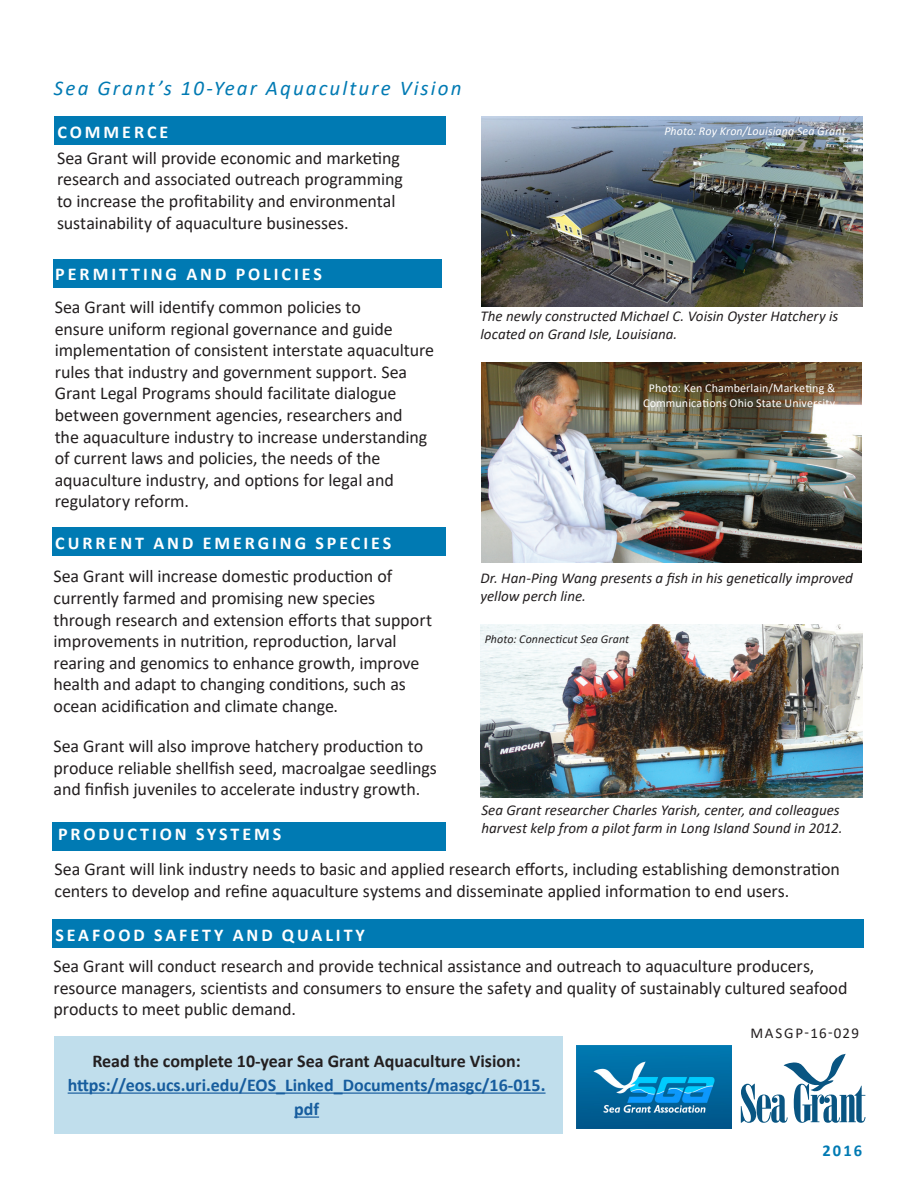
<style>
.page{position:relative;width:918px;height:1188px;background:#fff}
.page>*{position:absolute;margin:0;border:0;box-sizing:border-box;transform-origin:0 0}
.t1{font:italic 21px "Calibri";letter-spacing:.1em;color:#007ab3}
.List_Paragraph{font:18px/21.6px "Calibri";letter-spacing:-.005em;color:#231f20}
.Normal__Web{font:18px/21.6px "Calibri";letter-spacing:-.005em;color:#231f20}
.Body{font:18px/21.6px "Calibri";letter-spacing:-.005em;color:#231f20}
.t2{font:700 18px "Calibri";letter-spacing:.165em;color:#fff}
.Paragraph_Style_1{font:700 18px/24px "Calibri";color:#175d9e;text-align:center}
.t3{font:700 18px "Calibri";color:#231f20}
.t4{font:700 16.5px "Calibri";color:#007ab3}
.t5{font:italic 15px/18px "Calibri";color:#231f20}
.t6{font:15px "Calibri";letter-spacing:.12em;color:#231f20}
.t7{font:12px/14.4px "Calibri";letter-spacing:.01em;color:#fff;text-align:center}
.t8{font:italic 12px "Calibri";letter-spacing:.005em;color:#fff}
.t9{font:italic 12px "Calibri";letter-spacing:.01em;color:#231f20}
</style>
<div class="page">
<svg style="left:741px;top:1054px;width:125px;height:69px"></svg>
<div style="left:54px;top:1036px;width:509px;height:98px;background:#c0deec"></div>
<div style="left:54px;top:117px;width:392px;height:28px;background:#007ab3"></div>
<div style="left:53px;top:259px;width:388px;height:28px;background:#007ab3"></div>
<div style="left:52px;top:528px;width:394px;height:28px;background:#007ab3"></div>
<img style="left:576px;top:1046px;width:156px;height:82px">
<div style="left:52px;top:822px;width:394px;height:28px;background:#007ab3"></div>
<div style="left:52px;top:920px;width:812px;height:28px;background:#007ab3"></div>
<hr style="left:68px;top:1093px;width:478px;height:1px;background:#175d9e">
<svg style="left:294px;top:1117px;width:25px;height:1px"></svg>
<img style="left:481px;top:362px;width:380px;height:201px">
<img style="left:481px;top:117px;width:382px;height:190px">
<img style="left:480px;top:624px;width:383px;height:174px">
<h2 class="t1" style="left:54px;top:74px;width:409px">Sea Grant’s 10-Year Aquaculture Vision</h2>
<h2 class="t2" style="left:57px;top:119px;width:112px">COMMERCE</h2>
<p class="List_Paragraph" style="left:57px;top:148px;width:347px">Sea Grant will provide economic and marketing research and associated outreach programming to increase the profitability and environmental sustainability of aquaculture businesses.</p>
<p class="t8" style="left:664px;top:123px;width:183px">Photo: Roy Kron/Louisiana Sea Grant</p>
<h2 class="t2" style="left:55px;top:261px;width:268px">PERMITTING AND POLICIES</h2>
<p class="List_Paragraph" style="left:55px;top:297px;width:381px">Sea Grant will identify common policies to<br>ensure uniform regional governance and guide implementation of consistent interstate aquaculture rules that industry and government support. Sea Grant Legal Programs should facilitate dialogue between government agencies, researchers and<br>the aquaculture industry to increase understanding of current laws and policies, the needs of the aquaculture industry, and options for legal and regulatory reform.</p>
<h2 class="t2" style="left:55px;top:530px;width:338px">CURRENT AND EMERGING SPECIES</h2>
<p class="List_Paragraph" style="left:54px;top:566px;width:380px">Sea Grant will increase domestic production of currently farmed and promising new species through research and extension efforts that support improvements in nutrition, reproduction, larval rearing and genomics to enhance growth, improve health and adapt to changing conditions, such as ocean acidification and climate change.</p>
<p class="List_Paragraph" style="left:54px;top:736px;width:385px">Sea Grant will also improve hatchery production to produce reliable shellfish seed, macroalgae seedlings and finfish juveniles to accelerate industry growth.</p>
<h2 class="t2" style="left:58px;top:821px;width:225px">PRODUCTION SYSTEMS</h2>
<p class="Body" style="left:54px;top:859px;width:787px">Sea Grant will link industry needs to basic and applied research efforts, including establishing demonstration centers to develop and refine aquaculture systems and disseminate applied information to end users.</p>
<h2 class="t2" style="left:55px;top:922px;width:311px">SEAFOOD SAFETY AND QUALITY</h2>
<p class="Normal__Web" style="left:54px;top:956px;width:795px">Sea Grant will conduct research and provide technical assistance and outreach to aquaculture producers, resource managers, scientists and consumers to ensure the safety and quality of sustainably cultured seafood products to meet public demand.</p>
<p class="t3" style="left:92px;top:1048px;width:430px">Read the complete 10-year Sea Grant Aquaculture Vision:</p>
<p class="Paragraph_Style_1" style="left:68px;top:1074px;width:479px">https://eos.ucs.uri.edu/EOS_Linked_Documents/masgc/16-015. pdf</p>
<p class="t5" style="left:480px;top:306px;width:360px">The newly constructed Michael C. Voisin Oyster Hatchery is located on Grand Isle, Louisiana.</p>
<p class="t7" style="left:643px;top:382px;width:194px">Photo: Ken Chamberlain/Marketing &amp;<br>Communications Ohio State University</p>
<p class="t5" style="left:480px;top:568px;width:374px">Dr. Han-Ping Wang presents a fish in his genetically improved yellow perch line.</p>
<p class="t9" style="left:485px;top:631px;width:146px">Photo: Connecticut Sea Grant</p>
<p class="t5" style="left:481px;top:800px;width:363px">Sea Grant researcher Charles Yarish, center, and colleagues harvest kelp from a pilot farm in Long Island Sound in 2012.</p>
<h2 class="t6" style="left:750px;top:1023px;width:110px">MASGP-16-029</h2>
<h2 class="t4" style="left:822px;top:1139px;width:41px">2016</h2>
</div>
